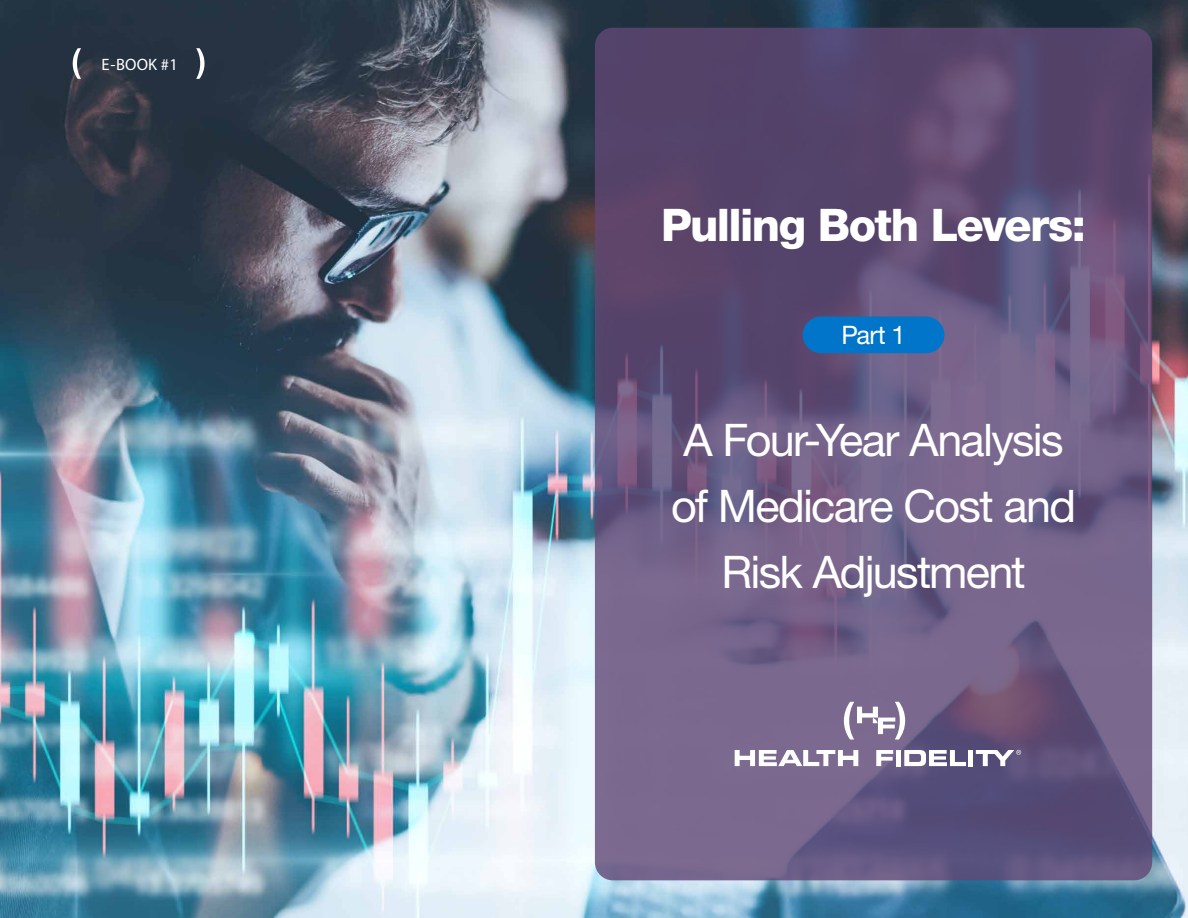
<style>
.page{position:relative;width:1188px;height:918px;background:#fff}
.page>*{position:absolute;margin:0;border:0;box-sizing:border-box;transform-origin:0 0}
.t1{font:45px/66px "Helvetica Neue";letter-spacing:-.04em;color:#fff;text-align:center}
.t2{font:800 45px "Helvetica Neue";letter-spacing:-.035em;color:#fff}
.t3{font:25.5px "Helvetica Neue";color:#fff}
.t4{font:16.5px "Myriad Pro";color:#fff}
</style>
<div class="page">
<img style="left:0;top:0;width:1188px;height:918px">
<svg style="left:595px;top:28px;width:557px;height:852px;background:#67567e"></svg>
<div style="left:803px;top:317px;width:141px;height:36px;background:#0075c9;border-radius:18px"></div>
<svg style="left:73px;top:48px;width:8px;height:31px"></svg>
<svg style="left:196px;top:48px;width:9px;height:31px"></svg>
<svg style="left:844px;top:702px;width:61px;height:38px"></svg>
<svg style="left:735px;top:750px;width:123px;height:16px"></svg>
<svg style="left:876px;top:750px;width:17px;height:16px"></svg>
<div style="left:896px;top:750px;width:5px;height:16px;background:#fff"></div>
<svg style="left:904px;top:750px;width:62px;height:16px"></svg>
<div style="left:968px;top:750px;width:5px;height:16px;background:#fff"></div>
<svg style="left:976px;top:750px;width:45px;height:16px"></svg>
<p class="t4" style="left:102px;top:54px;width:78px">E-BOOK #1</p>
<p class="t2" style="left:661px;top:198px;width:426px">Pulling Both Levers:</p>
<p class="t3" style="left:841px;top:319px;width:66px">Part 1</p>
<p class="t1" style="left:671px;top:406px;width:406px">A Four-Year Analysis of Medicare Cost and<br>Risk Adjustment</p>
</div>
